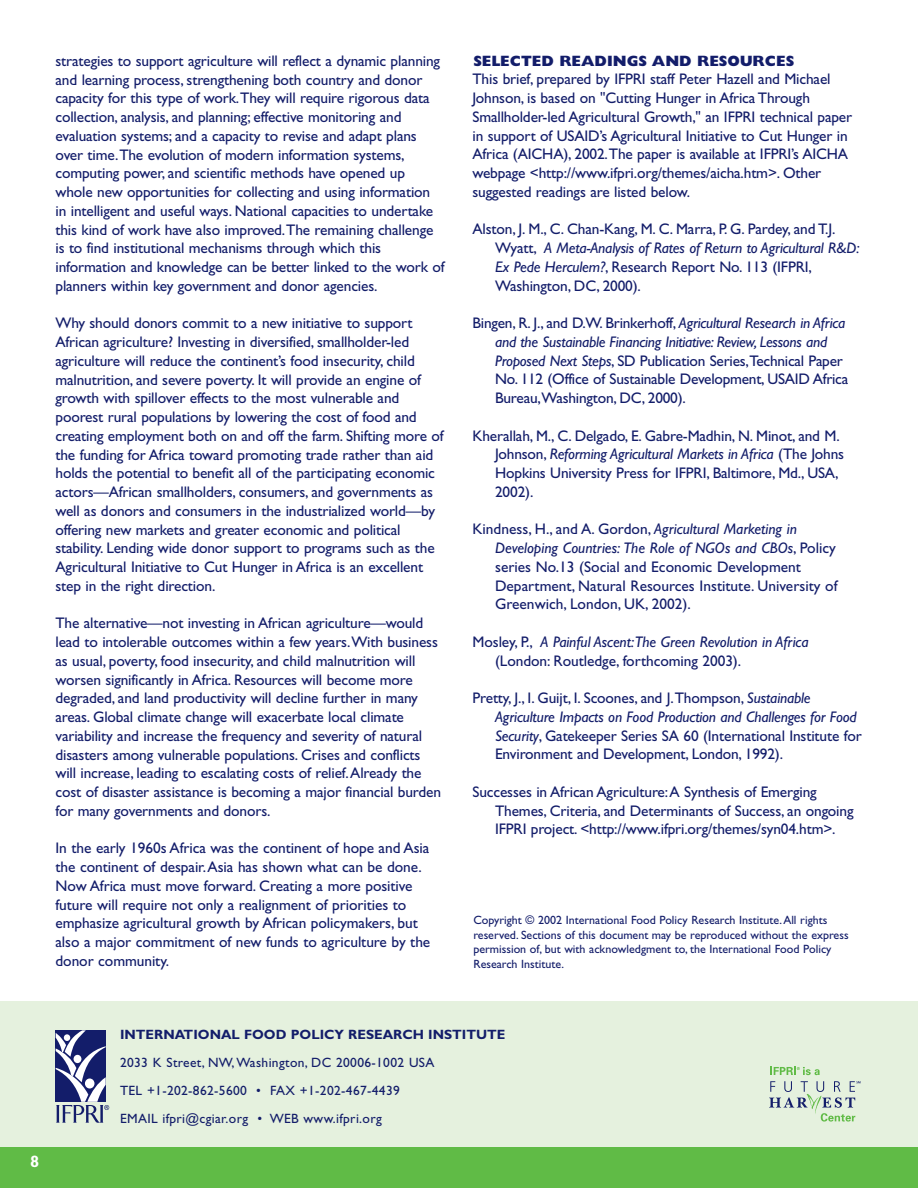
<style>
.page{position:relative;width:918px;height:1188px;background:#fff}
.page>*{position:absolute;margin:0;border:0;box-sizing:border-box;transform-origin:0 0}
.t1{font:700 16.5px "Gill Sans";color:#fff}
.t2{font:15.3px/18.8px "Gill Sans";letter-spacing:-.01em;color:#131d6a}
.t3{font:800 15px "Gill Sans";color:#131d6a}
.t4{font:13.5px/27.9px "Gill Sans";letter-spacing:.025em;color:#131d6a}
.t5{font:700 13.5px "Gill Sans";color:#131d6a}
.t6{font:12px/14.4px "Gill Sans";color:#131d6a}
.s1{font-style:italic}
</style>
<div class="page">
<div style="left:0;top:1001px;width:918px;height:187px;background:#e5f1de"></div>
<div style="left:0;top:1148px;width:918px;height:40px;background:#60bb46"></div>
<svg style="left:769px;top:1081px;width:92px;height:41px"></svg>
<svg style="left:771px;top:1067px;width:49px;height:8px"></svg>
<svg style="left:56px;top:1030px;width:53px;height:93px"></svg>
<p class="t2" style="left:56px;top:53px;width:391px">strategies to support agriculture will reflect a dynamic planning and learning process, strengthening both country and donor capacity for this type of work.They will require rigorous data collection, analysis, and planning; effective monitoring and evaluation systems; and a capacity to revise and adapt plans over time.The evolution of modern information systems, computing power, and scientific methods have opened up whole new opportunities for collecting and using information in intelligent and useful ways. National capacities to undertake this kind of work have also improved.The remaining challenge is to find institutional mechanisms through which this information and knowledge can be better linked to the work of planners within key government and donor agencies.</p>
<p class="t2" style="left:56px;top:316px;width:390px">Why should donors commit to a new initiative to support African agriculture? Investing in diversified, smallholder-led agriculture will reduce the continent’s food insecurity, child malnutrition, and severe poverty. It will provide an engine of growth with spillover effects to the most vulnerable and poorest rural populations by lowering the cost of food and creating employment both on and off the farm. Shifting more of the funding for Africa toward promoting trade rather than aid holds the potential to benefit all of the participating economic actors—African smallholders, consumers, and governments as well as donors and consumers in the industrialized world—by offering new markets and greater economic and political stability. Lending wide donor support to programs such as the Agricultural Initiative to Cut Hunger in Africa is an excellent step in the right direction.</p>
<p class="t2" style="left:56px;top:616px;width:387px">The alternative—not investing in African agriculture—would lead to intolerable outcomes within a few years.With business as usual, poverty, food insecurity, and child malnutrition will worsen significantly in Africa. Resources will become more degraded, and land productivity will decline further in many areas. Global climate change will exacerbate local climate variability and increase the frequency and severity of natural disasters among vulnerable populations. Crises and conflicts will increase, leading to escalating costs of relief.Already the cost of disaster assistance is becoming a major financial burden for many governments and donors.</p>
<p class="t2" style="left:56px;top:841px;width:376px">In the early 1960s Africa was the continent of hope and Asia the continent of despair.Asia has shown what can be done.<br>Now Africa must move forward. Creating a more positive future will require not only a realignment of priorities to emphasize agricultural growth by African policymakers, but also a major commitment of new funds to agriculture by the donor community.</p>
<p class="t3" style="left:473px;top:55px;width:322px">SELECTED READINGS AND RESOURCES</p>
<p class="t2" style="left:472px;top:72px;width:381px">This brief, prepared by IFPRI staff Peter Hazell and Michael Johnson, is based on "Cutting Hunger in Africa Through Smallholder-led Agricultural Growth," an IFPRI technical paper in support of USAID’s Agricultural Initiative to Cut Hunger in Africa (AICHA), 2002.The paper is available at IFPRI’s AICHA webpage &lt;http://www.ifpri.org/themes/aicha.htm&gt;. Other suggested readings are listed below.</p>
<p class="t2" style="left:495px;top:222px;width:366px;text-indent:-23px">Alston, J. M., C. Chan-Kang, M. C. Marra, P. G. Pardey, and T.J.<br>Wyatt, <span class="s1">A Meta-Analysis of Rates of Return to Agricultural R&amp;D:<br>Ex Pede Herculem?</span>, Research Report No. 113 (IFPRI, Washington, DC, 2000).</p>
<p class="t2" style="left:495px;top:315px;width:355px;text-indent:-23px">Bingen, R. J., and D.W. Brinkerhoff, <span class="s1">Agricultural Research in Africa and the Sustainable Financing Initiative: Review, Lessons and Proposed Next Steps</span>, SD Publication Series,Technical Paper No. 112 (Office of Sustainable Development, USAID Africa Bureau,Washington, DC, 2000).</p>
<p class="t2" style="left:495px;top:428px;width:351px;text-indent:-23px">Kherallah, M., C. Delgado, E. Gabre-Madhin, N. Minot, and M.<br>Johnson, <span class="s1">Reforming Agricultural Markets in Africa</span> (The Johns Hopkins University Press for IFPRI, Baltimore, Md., USA, 2002).</p>
<p class="t2" style="left:495px;top:522px;width:344px;text-indent:-23px">Kindness, H., and A. Gordon, <span class="s1">Agricultural Marketing in Developing Countries: The Role of NGOs and CBOs</span>, Policy series No.13 (Social and Economic Development Department, Natural Resources Institute. University of Greenwich, London, UK, 2002).</p>
<p class="t2" style="left:495px;top:634px;width:315px;text-indent:-23px">Mosley, P., <span class="s1">A Painful Ascent:The Green Revolution in Africa </span>(London: Routledge, forthcoming 2003).</p>
<p class="t2" style="left:495px;top:690px;width:368px;text-indent:-23px">Pretty, J., I. Guijt, I. Scoones, and J.Thompson, <span class="s1">Sustainable Agriculture Impacts on Food Production and Challenges for Food Security</span>, Gatekeeper Series SA 60 (International Institute for Environment and Development, London, 1992).</p>
<p class="t2" style="left:495px;top:784px;width:360px;text-indent:-23px">Successes in African Agriculture:A Synthesis of Emerging<br>Themes, Criteria, and Determinants of Success, an ongoing<br>IFPRI project. &lt;http://www.ifpri.org/themes/syn04.htm&gt;.</p>
<p class="t6" style="left:473px;top:914px;width:377px">Copyright © 2002 International Food Policy Research Institute.All rights reserved. Sections of this document may be reproduced without the express permission of, but with acknowledgment to, the International Food Policy Research Institute.</p>
<p class="t1" style="left:30px;top:1156px;width:11px">8</p>
<p class="t5" style="left:120px;top:1030px;width:387px">INTERNATIONAL FOOD POLICY RESEARCH INSTITUTE</p>
<p class="t4" style="left:120px;top:1050px;width:316px">2033 K Street, NW,Washington, DC 20006-1002 USA<br>TEL +1-202-862-5600 • FAX +1-202-467-4439<br>EMAIL ifpri@cgiar.org • WEB www.ifpri.org</p>
</div>
